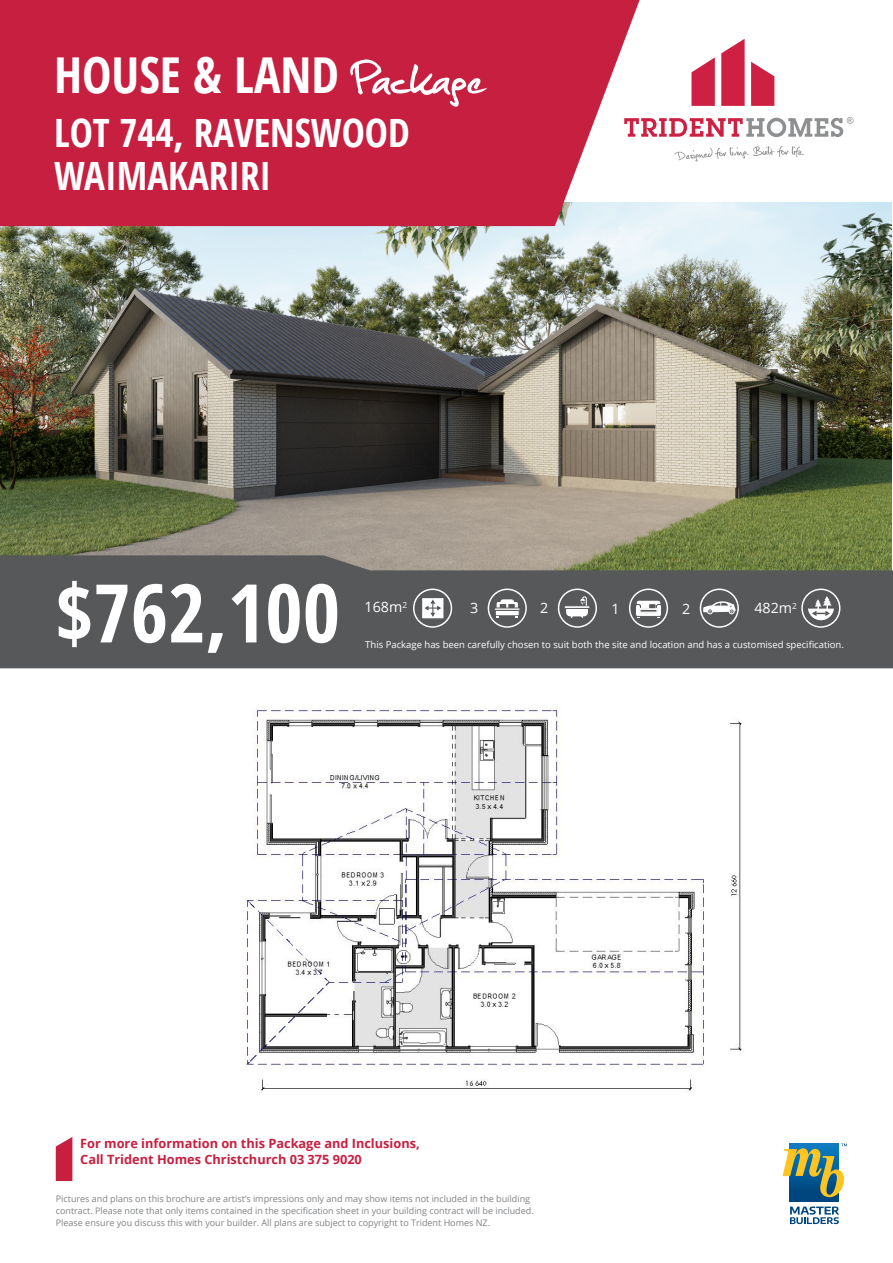
<style>
.page{position:relative;width:893px;height:1263px;background:#fff}
.page>*{position:absolute;margin:0;border:0;box-sizing:border-box;transform-origin:0 0}
.t1{font:700 condensed 81px "Open Sans";color:#fff}
.t2{font:700 condensed 49.5px "Open Sans";color:#fff}
.t3{font:700 condensed 39px/43.5px "Open Sans";color:#fff}
.t4{font:14.25px "Open Sans";color:#fff}
.t5{font:700 12.75px/16.5px "Open Sans";color:#c71f40}
.t6{font:9.45px "Open Sans";color:#fff}
.t7{font:9px/12px "Open Sans";color:#808285}
.t8{font:8.25px "Open Sans";color:#fff}
.s1{font-family:"Christopherhand";font-weight:400;font-stretch:normal;font-size:63px}
.s2{font-family:"Open Sans Condensed";font-stretch:normal}
</style>
<div class="page">
<img style="left:0;top:202px;width:892px;height:353px">
<svg style="left:0;top:555px;width:893px;height:113px;background:#5c5d5b"></svg>
<div style="left:0;top:0;width:640px;height:226px;background:#c71f40"></div>
<div style="left:790px;top:1143px;width:48px;height:59px;background:#00467e"></div>
<svg style="left:783px;top:1143px;width:64px;height:54px"></svg>
<svg style="left:790px;top:1206px;width:49px;height:18px"></svg>
<svg style="left:56px;top:1137px;width:16px;height:44px"></svg>
<svg style="left:559px;top:589px;width:37px;height:38px"></svg>
<div style="left:558px;top:588px;width:39px;height:40px;border:1px solid #fff;border-radius:50%"></div>
<div style="left:564px;top:605px;width:26px;height:4px;border:1px solid #57585a"></div>
<svg style="left:566px;top:596px;width:22px;height:26px"></svg>
<svg style="left:700px;top:589px;width:38px;height:38px"></svg>
<div style="left:700px;top:588px;width:39px;height:40px;border:1px solid #fff;border-radius:50%"></div>
<svg style="left:703px;top:601px;width:32px;height:13px"></svg>
<svg style="left:414px;top:589px;width:37px;height:38px"></svg>
<div style="left:413px;top:588px;width:39px;height:40px;border:1px solid #fff;border-radius:50%"></div>
<svg style="left:422px;top:598px;width:21px;height:20px"></svg>
<svg style="left:424px;top:599px;width:18px;height:18px"></svg>
<svg style="left:488px;top:589px;width:38px;height:38px"></svg>
<div style="left:488px;top:588px;width:39px;height:40px;border:1px solid #fff;border-radius:50%"></div>
<div style="left:494px;top:608px;width:26px;height:3px;border:1px solid #57585a"></div>
<svg style="left:495px;top:599px;width:25px;height:19px"></svg>
<svg style="left:630px;top:589px;width:37px;height:38px"></svg>
<div style="left:629px;top:588px;width:39px;height:40px;border:1px solid #fff;border-radius:50%"></div>
<svg style="left:635px;top:601px;width:27px;height:17px"></svg>
<svg style="left:802px;top:589px;width:38px;height:38px"></svg>
<div style="left:801px;top:588px;width:39px;height:40px;border:1px solid #fff;border-radius:50%"></div>
<svg style="left:808px;top:596px;width:26px;height:24px"></svg>
<svg style="left:691px;top:39px;width:83px;height:67px"></svg>
<svg style="left:674px;top:146px;width:130px;height:15px"></svg>
<svg style="left:624px;top:117px;width:229px;height:20px"></svg>
<img style="left:243px;top:707px;width:499px;height:386px">
<p class="t2" style="left:54px;top:41px;width:431px">HOUSE &amp; LAND <span class="s1">Package</span></p>
<p class="t3" style="left:54px;top:110px;width:357px">LOT 744, RAVENSWOOD<br>WAIMAKARIRI</p>
<p class="t1" style="left:56px;top:556px;width:286px">$7<span class="s2">62</span>,<span class="s2">1</span>00</p>
<p class="t8" style="left:402px;top:599px;width:6px">2</p>
<p class="t4" style="left:470px;top:598px;width:10px">3</p>
<p class="t4" style="left:611px;top:599px;width:10px">1</p>
<p class="t4" style="left:754px;top:598px;width:44px">482m<sup>2</sup></p>
<p class="t4" style="left:365px;top:597px;width:39px">168m</p>
<p class="t4" style="left:540px;top:598px;width:10px">2</p>
<p class="t4" style="left:682px;top:599px;width:10px">2</p>
<p class="t6" style="left:365px;top:638px;width:480px">This Package has been carefully chosen to suit both the site and location and has a customised specification.</p>
<p class="t5" style="left:80px;top:1135px;width:341px">For more information on this Package and Inclusions,<br>Call Trident Homes Christchurch 03 375 9020</p>
<p class="t7" style="left:56px;top:1192px;width:479px">Pictures and plans on this brochure are artist’s impressions only and may show items not included in the building contract. Please note that only items contained in the specification sheet in your building contract will be included.<br>Please ensure you discuss this with your builder. All plans are subject to copyright to Trident Homes NZ.</p>
</div>
